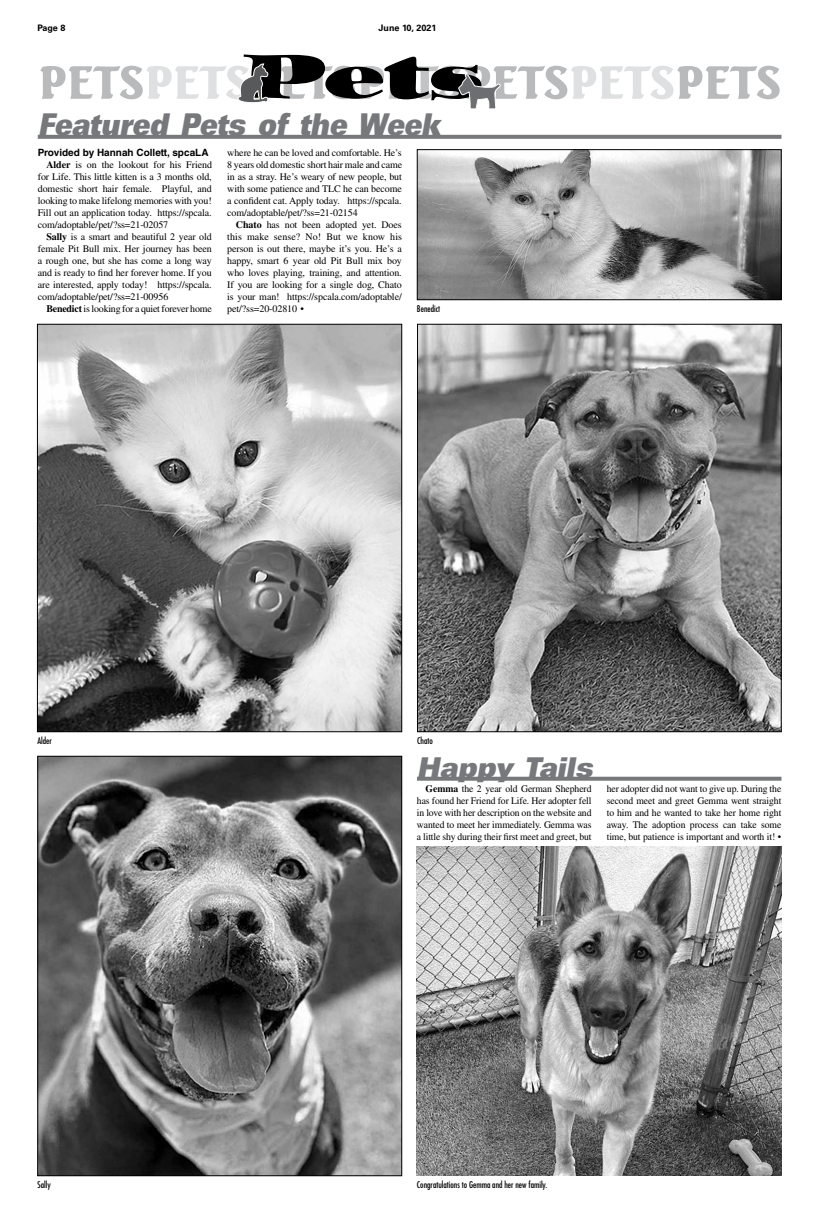
<style>
.page{position:relative;width:819px;height:1224px;background:#fff}
.page>*{position:absolute;margin:0;border:0;box-sizing:border-box;transform-origin:0 0}
.t1{font:italic 30px "Univers LT Std X Black Ex";color:#77787b;scale:.7 1}
.t2{font:italic 27.3px "Univers LT Std X Black Ex";color:#77787b;scale:.77 1}
.t3{font:10px/12px "Times LT Std";letter-spacing:-.01em;color:#000;text-align:justify}
.t4{font:700 10px "Helvetica LT Std";color:#000}
.t5{font:condensed 9px "Futura Std";color:#000}
.t6{font:700 9px "Univers LT Std";color:#000}
.s1{font-weight:700}
</style>
<div class="page">
<svg style="left:417px;top:777px;width:365px;height:4px"></svg>
<svg style="left:38px;top:135px;width:744px;height:4px;background:#7d7e80"></svg>
<img style="left:39px;top:326px;width:361px;height:404px">
<div style="left:37px;top:324px;width:365px;height:408px;border:1px solid #000"></div>
<img style="left:419px;top:151px;width:361px;height:147px">
<div style="left:417px;top:149px;width:365px;height:151px;border:1px solid #000"></div>
<svg style="left:40px;top:54px;width:740px;height:55px"></svg>
<img style="left:419px;top:326px;width:361px;height:404px">
<div style="left:417px;top:324px;width:365px;height:408px;border:1px solid #000"></div>
<img style="left:39px;top:758px;width:361px;height:416px">
<div style="left:37px;top:756px;width:365px;height:420px;border:1px solid #000"></div>
<img style="left:417px;top:847px;width:365px;height:329px">
<p class="t6" style="left:37px;top:23px;width:29px">Page 8</p>
<p class="t6" style="left:379px;top:23px;width:59px">June 10, 2021</p>
<h1 class="t1" style="left:38px;top:106px;width:585px">Featured Pets of the Week</h1>
<p class="t3" style="left:227px;top:146px;width:176px">where he can be loved and comfortable. He’s 8 years old domestic short hair male and came in as a stray. He’s weary of new people, but with some patience and TLC he can become a confident cat. Apply today. https://spcala. com/adoptable/pet/?ss=21-02154</p>
<p class="t3" style="left:227px;top:218px;width:176px;text-indent:9px"><span class="s1">Chato</span> has not been adopted yet. Does this make sense? No! But we know his person is out there, maybe it’s you. He’s a happy, smart 6 year old Pit Bull mix boy who loves playing, training, and attention.<br>If you are looking for a single dog, Chato is your man! https://spcala.com/adoptable/ pet/?ss=20-02810 •</p>
<p class="t4" style="left:38px;top:146px;width:172px">Provided by Hannah Collett, spcaLA</p>
<p class="t3" style="left:38px;top:158px;width:176px;text-indent:9px"><span class="s1">Alder</span> is on the lookout for his Friend for Life. This little kitten is a 3 months old, domestic short hair female. Playful, and looking to make lifelong memories with you!<br>Fill out an application today. https://spcala. com/adoptable/pet/?ss=21-02057</p>
<p class="t3" style="left:38px;top:230px;width:176px;text-indent:9px"><span class="s1">Sally</span> is a smart and beautiful 2 year old female Pit Bull mix. Her journey has been a rough one, but she has come a long way and is ready to find her forever home. If you are interested, apply today! https://spcala. com/adoptable/pet/?ss=21-00956</p>
<p class="t3" style="left:46px;top:302px;width:167px"><span class="s1">Benedict</span> is looking for a quiet forever home</p>
<p class="t5" style="left:417px;top:303px;width:25px">Benedict</p>
<p class="t5" style="left:37px;top:735px;width:16px">Alder</p>
<p class="t5" style="left:417px;top:735px;width:17px">Chato</p>
<h2 class="t2" style="left:417px;top:751px;width:237px">Happy Tails</h2>
<p class="t3" style="left:417px;top:782px;width:176px;text-indent:9px"><span class="s1">Gemma</span> the 2 year old German Shepherd has found her Friend for Life. Her adopter fell in love with her description on the website and wanted to meet her immediately. Gemma was a little shy during their first meet and greet, but</p>
<p class="t3" style="left:607px;top:782px;width:176px">her adopter did not want to give up. During the second meet and greet Gemma went straight to him and he wanted to take her home right away. The adoption process can take some time, but patience is important and worth it! •</p>
<p class="t5" style="left:37px;top:1179px;width:15px">Sally</p>
<p class="t5" style="left:417px;top:1179px;width:132px">Congratulations to Gemma and her new family.</p>
</div>
